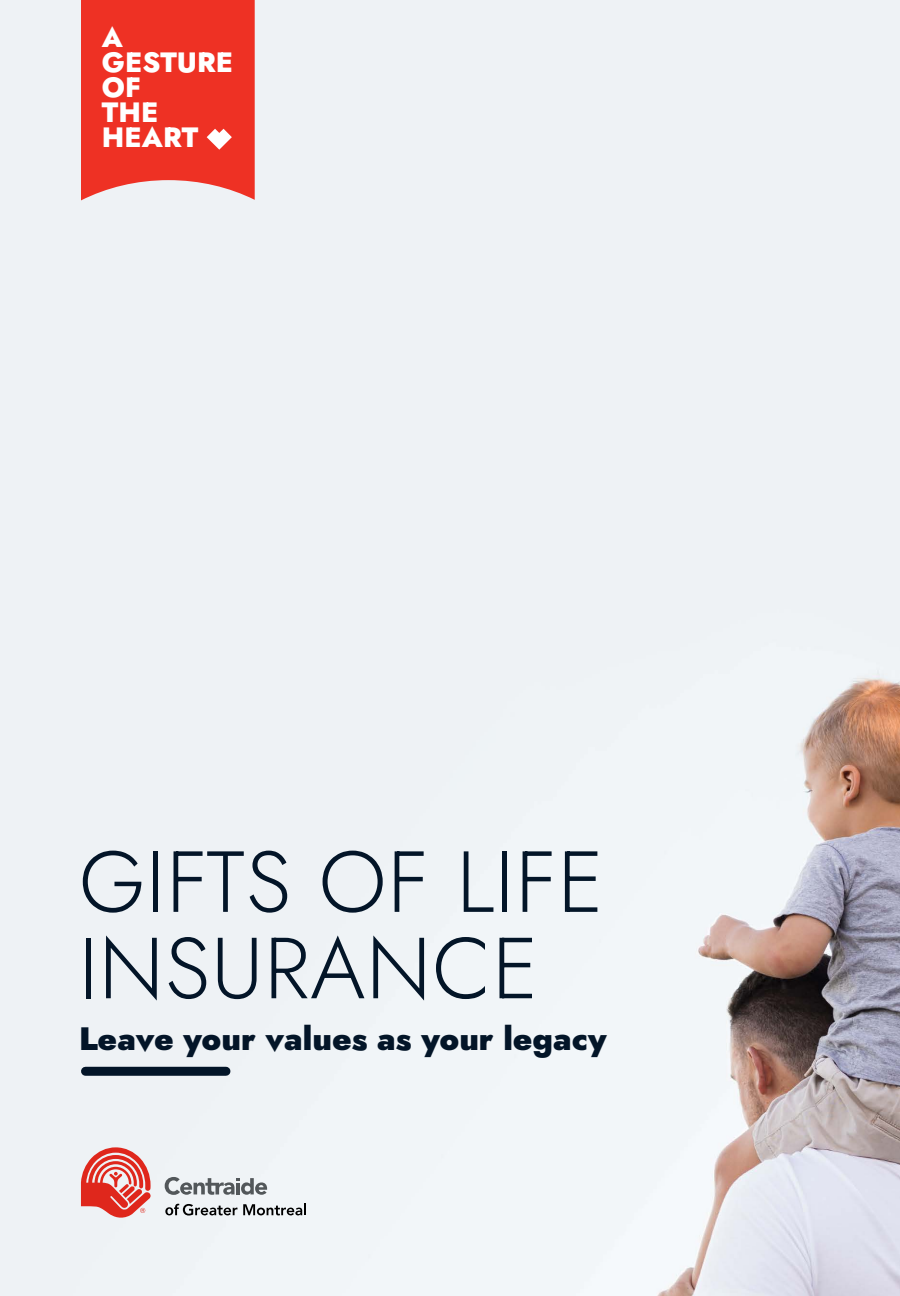
<style>
.page{position:relative;width:900px;height:1296px;background:#fff}
.page>*{position:absolute;margin:0;border:0;box-sizing:border-box;transform-origin:0 0}
.t1{font:300 86.4px/86.4px "Jost";letter-spacing:.01em;color:#031528}
.t2{font:900 32.4px "Jost";color:#031528}
.t3{font:800 28px/25.2px "Jost";color:#fff}
</style>
<div class="page">
<img style="left:0;top:0;width:900px;height:1296px">
<div style="left:86px;top:1067px;width:140px;height:9px;background:#031528"></div>
<svg style="left:81px;top:1147px;width:70px;height:71px;background:#e57f7a"></svg>
<svg style="left:165px;top:1177px;width:102px;height:18px"></svg>
<svg style="left:243px;top:1204px;width:63px;height:11px"></svg>
<svg style="left:165px;top:1204px;width:72px;height:12px"></svg>
<svg style="left:81px;top:0;width:174px;height:200px;background:#ee3f33"></svg>
<p class="t3" style="left:102px;top:24px;width:133px">A<br>GESTURE<br>OF<br>THE<br>HEART</p>
<h1 class="t1" style="left:79px;top:839px;width:526px">GIFTS OF LIFE<br>INSURANCE</h1>
<p class="t2" style="left:79px;top:1016px;width:529px">Leave your values as your legacy</p>
</div>
